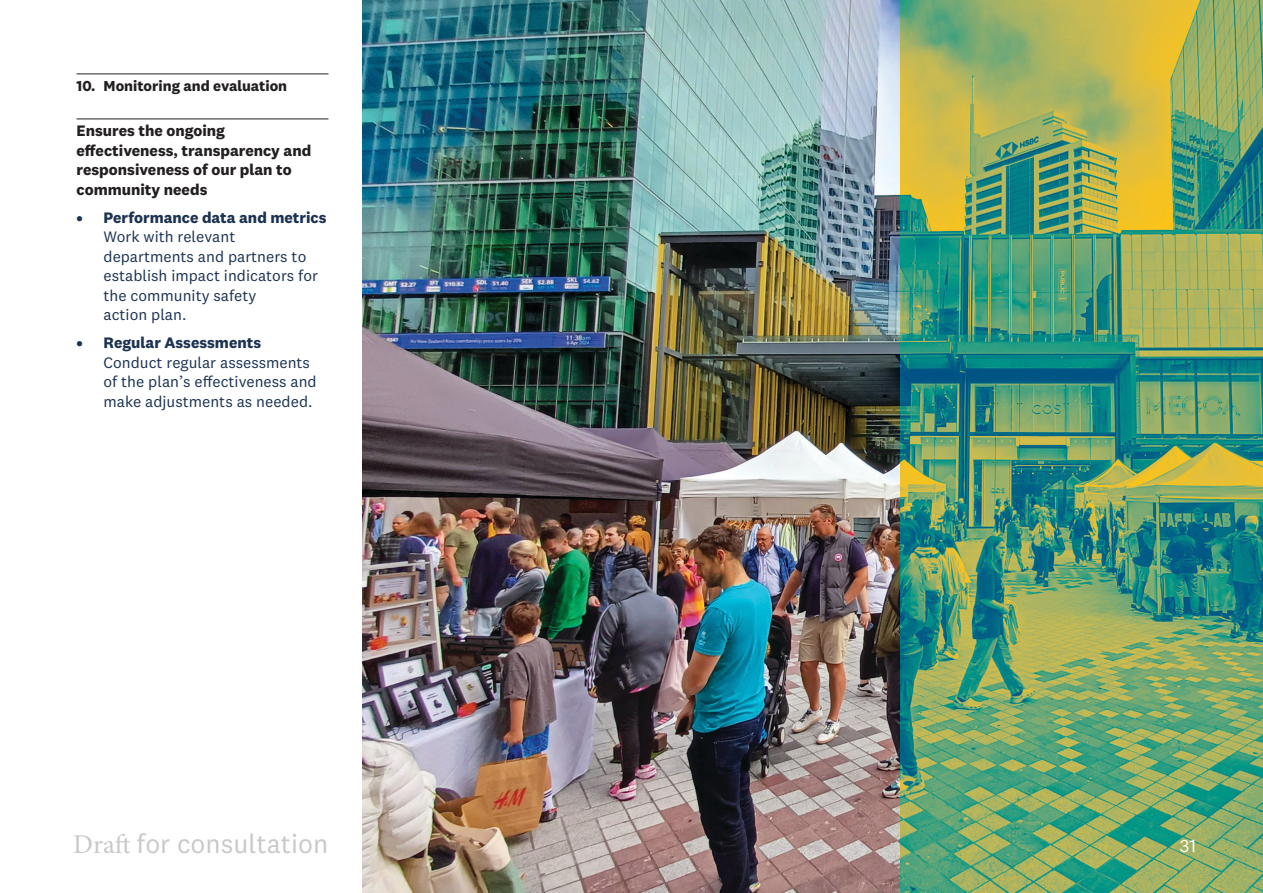
<style>
.page{position:relative;width:1263px;height:893px;background:#fff}
.page>*{position:absolute;margin:0;border:0;box-sizing:border-box;transform-origin:0 0}
.t1{font:27px "National 2";color:#c7c9cb}
.t2{font:18px "National 2";color:#fff}
.t3{font:15.75px/19.5px "National 2";color:#1b3251}
.Blue_subheading{font:700 15.75px/19.5px "National 2";color:#231f20}
.t4{font:700 15px "National 2";color:#231f20}
.s1{font-weight:700}
.s2{font-family:"Minion Pro"}
</style>
<div class="page">
<hr style="left:77px;top:74px;width:251px;height:1px;background:#231f20">
<hr style="left:77px;top:119px;width:251px;height:1px;background:#231f20">
<img style="left:362px;top:0;width:538px;height:893px">
<img style="left:900px;top:0;width:363px;height:893px">
<p class="t4" style="left:77px;top:77px;width:212px">10. Monitoring and evaluation</p>
<p class="Blue_subheading" style="left:77px;top:121px;width:236px">Ensures the ongoing effectiveness, transparency and responsiveness of our plan to community needs</p>
<p class="t3" style="left:104px;top:208px;width:225px;text-indent:-27px"><span class="s1">• Performance data and metrics<br></span>Work with relevant departments and partners to establish impact indicators for the community safety<br>action plan.</p>
<p class="t3" style="left:104px;top:333px;width:215px;text-indent:-27px"><span class="s1">• Regular Assessments<br></span>Conduct regular assessments of the plan’s effectiveness and make adjustments as needed.</p>
<p class="t1" style="left:73px;top:828px;width:256px"><span class="s2">Draft</span> for consultation</p>
<p class="t2" style="left:1180px;top:835px;width:18px">31</p>
</div>
